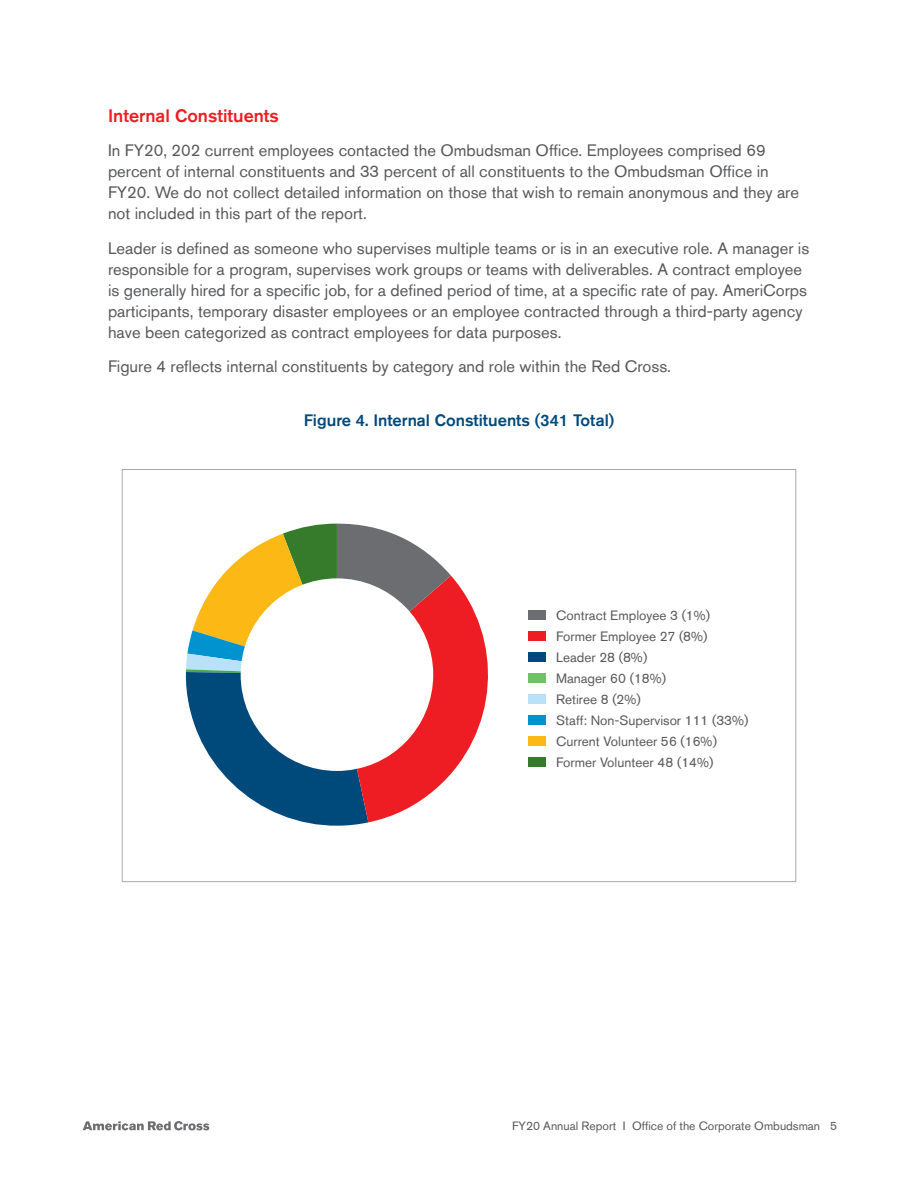
<style>
.page{position:relative;width:918px;height:1188px;background:#fff}
.page>*{position:absolute;margin:0;border:0;box-sizing:border-box;transform-origin:0 0}
.t1{font:500 18px "Akzidenz Grotesk Std";color:#ee1d23}
.t2{font:16.5px/21px "Akzidenz Grotesk Std";color:#57585a}
.t3{font:500 16.5px "Akzidenz Grotesk Std";color:#00497b}
.t4{font:13.5px/21px "Akzidenz Grotesk Std";color:#57585a}
.t5{font:12px "Akzidenz Grotesk Std";color:#57585a}
</style>
<div class="page">
<svg style="left:83px;top:1127px;width:127px;height:4px"></svg>
<svg style="left:83px;top:1121px;width:126px;height:9px"></svg>
<svg style="left:186px;top:524px;width:302px;height:302px"></svg>
<div style="left:528px;top:611px;width:18px;height:9px;background:#6c6d70"></div>
<div style="left:528px;top:632px;width:18px;height:9px;background:#ee1d23"></div>
<div style="left:528px;top:653px;width:18px;height:9px;background:#00497b"></div>
<div style="left:528px;top:674px;width:18px;height:9px;background:#71c167"></div>
<div style="left:528px;top:695px;width:18px;height:9px;background:#b9e1f7"></div>
<div style="left:528px;top:716px;width:18px;height:9px;background:#0093d0"></div>
<div style="left:528px;top:736px;width:18px;height:10px;background:#fcb814"></div>
<div style="left:528px;top:757px;width:18px;height:10px;background:#357b2b"></div>
<div style="left:241px;top:578px;width:192px;height:193px;background:#fff;border-radius:50%"></div>
<p class="t1" style="left:108px;top:104px;width:172px">Internal Constituents</p>
<p class="t2" style="left:108px;top:140px;width:693px">In FY20, 202 current employees contacted the Ombudsman Office. Employees comprised 69 percent of internal constituents and 33 percent of all constituents to the Ombudsman Office in FY20. We do not collect detailed information on those that wish to remain anonymous and they are not included in this part of the report.</p>
<p class="t2" style="left:108px;top:237px;width:703px">Leader is defined as someone who supervises multiple teams or is in an executive role. A manager is responsible for a program, supervises work groups or teams with deliverables. A contract employee is generally hired for a specific job, for a defined period of time, at a specific rate of pay. AmeriCorps participants, temporary disaster employees or an employee contracted through a third-party agency have been categorized as contract employees for data purposes.</p>
<p class="t2" style="left:108px;top:356px;width:565px">Figure 4 reflects internal constituents by category and role within the Red Cross.</p>
<p class="t3" style="left:304px;top:410px;width:312px">Figure 4. Internal Constituents (341 Total)</p>
<p class="t4" style="left:556px;top:605px;width:194px">Contract Employee 3 (1%)<br>Former Employee 27 (8%)<br>Leader 28 (8%)<br>Manager 60 (18%)<br>Retiree 8 (2%)<br>Staff: Non-Supervisor 111 (33%)<br>Current Volunteer 56 (16%)<br>Former Volunteer 48 (14%)</p>
<p class="t5" style="left:512px;top:1118px;width:326px">FY20 Annual Report I Office of the Corporate Ombudsman 5</p>
</div>
